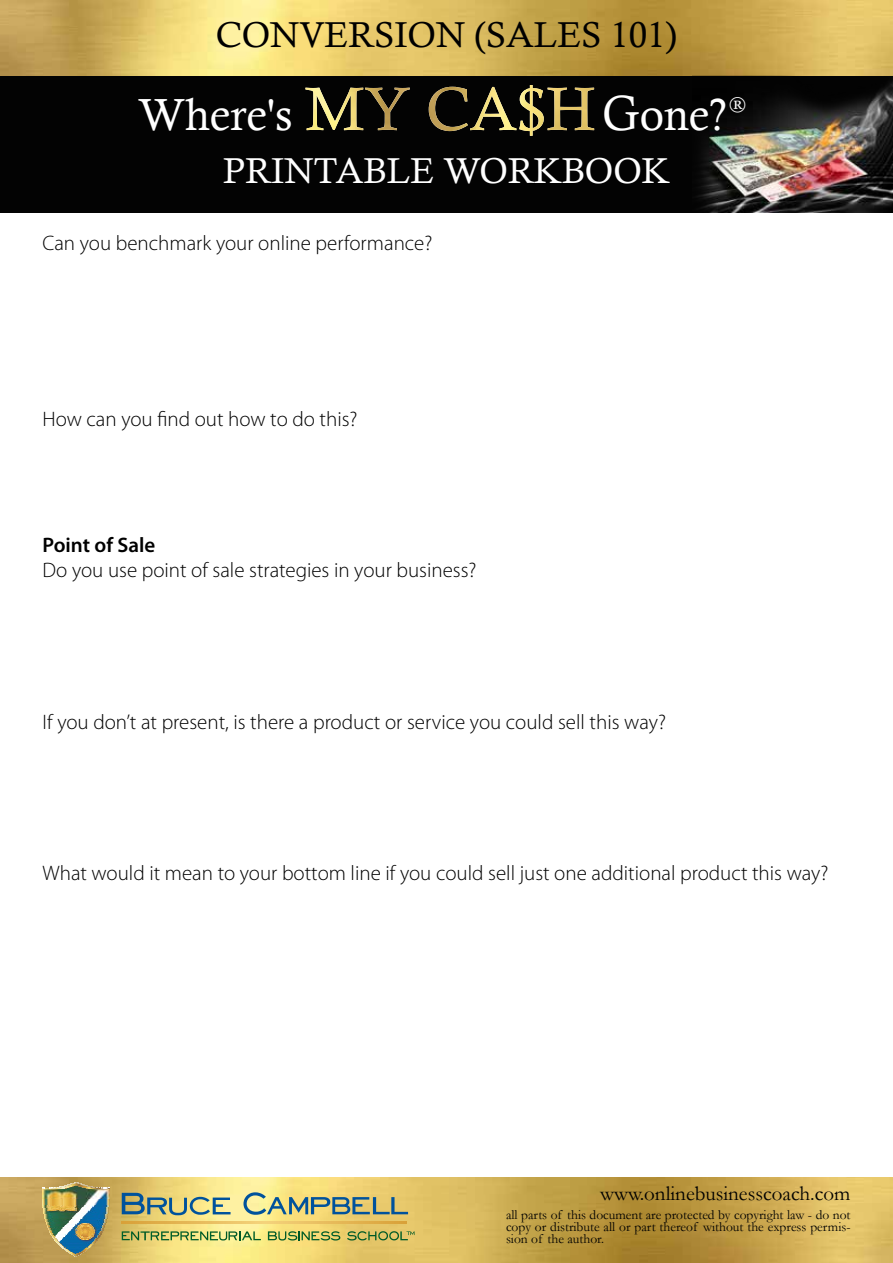
<style>
.page{position:relative;width:893px;height:1263px;background:#fff}
.page>*{position:absolute;margin:0;border:0;box-sizing:border-box;transform-origin:0 0}
.t1{font:45px "Calisto";color:#fff}
.t2{font:36px "Calisto";color:#000}
.t3{font:36px "Calisto";color:#fff}
.t4{font:300 21px "Myriad Pro";color:#000}
.t5{font:21px "Garamond";color:#000}
.t6{font:600 21px "Myriad Pro";color:#000}
.t7{font:18px "Georgia";color:#fff}
.t8{font:13.5px/12px "Garamond";color:#000;text-align:justify}
.s1{font-size:49.5px}
</style>
<div class="page">
<img style="left:0;top:0;width:893px;height:77px">
<div style="left:0;top:77px;width:893px;height:136px;background:#030303"></div>
<img style="left:693px;top:75px;width:200px;height:138px">
<svg style="left:305px;top:87px;width:289px;height:44px"></svg>
<img style="left:429px;top:85px;width:156px;height:51px">
<img style="left:0;top:1178px;width:893px;height:85px">
<svg style="left:62px;top:1247px;width:28px;height:10px"></svg>
<img style="left:43px;top:1189px;width:66px;height:58px">
<img style="left:51px;top:1188px;width:50px;height:1px">
<img style="left:60px;top:1186px;width:32px;height:2px">
<svg style="left:62px;top:1182px;width:28px;height:5px"></svg>
<svg style="left:122px;top:1222px;width:285px;height:1px"></svg>
<svg style="left:122px;top:1193px;width:109px;height:22px;background:#9fab88"></svg>
<svg style="left:243px;top:1192px;width:165px;height:23px;background:#aeb385"></svg>
<svg style="left:122px;top:1231px;width:139px;height:9px"></svg>
<svg style="left:347px;top:1231px;width:67px;height:9px"></svg>
<svg style="left:268px;top:1231px;width:72px;height:9px"></svg>
<h2 class="t2" style="left:216px;top:14px;width:463px">CONVERSION (SALES 101)</h2>
<h1 class="t1" style="left:138px;top:88px;width:156px">Where's</h1>
<h1 class="t1" style="left:603px;top:88px;width:126px"><span class="s1">G</span>one?</h1>
<p class="t7" style="left:729px;top:91px;width:18px">®</p>
<h2 class="t3" style="left:223px;top:150px;width:448px">PRINTABLE WORKBOOK</h2>
<p class="t4" style="left:43px;top:231px;width:391px">Can you benchmark your online performance?</p>
<p class="t4" style="left:43px;top:407px;width:317px">How can you find out how to do this?</p>
<p class="t6" style="left:43px;top:532px;width:114px">Point of Sale</p>
<p class="t4" style="left:43px;top:559px;width:436px">Do you use point of sale strategies in your business?</p>
<p class="t4" style="left:43px;top:710px;width:625px">If you don’t at present, is there a product or service you could sell this way?</p>
<p class="t4" style="left:43px;top:861px;width:787px">What would it mean to your bottom line if you could sell just one additional product this way?</p>
<p class="t5" style="left:600px;top:1181px;width:252px">www.onlinebusinesscoach.com</p>
<p class="t8" style="left:506px;top:1208px;width:346px">all parts of this document are protected by copyright law - do not copy or distribute all or part thereof without the express permis&shy;sion of the author.</p>
</div>
